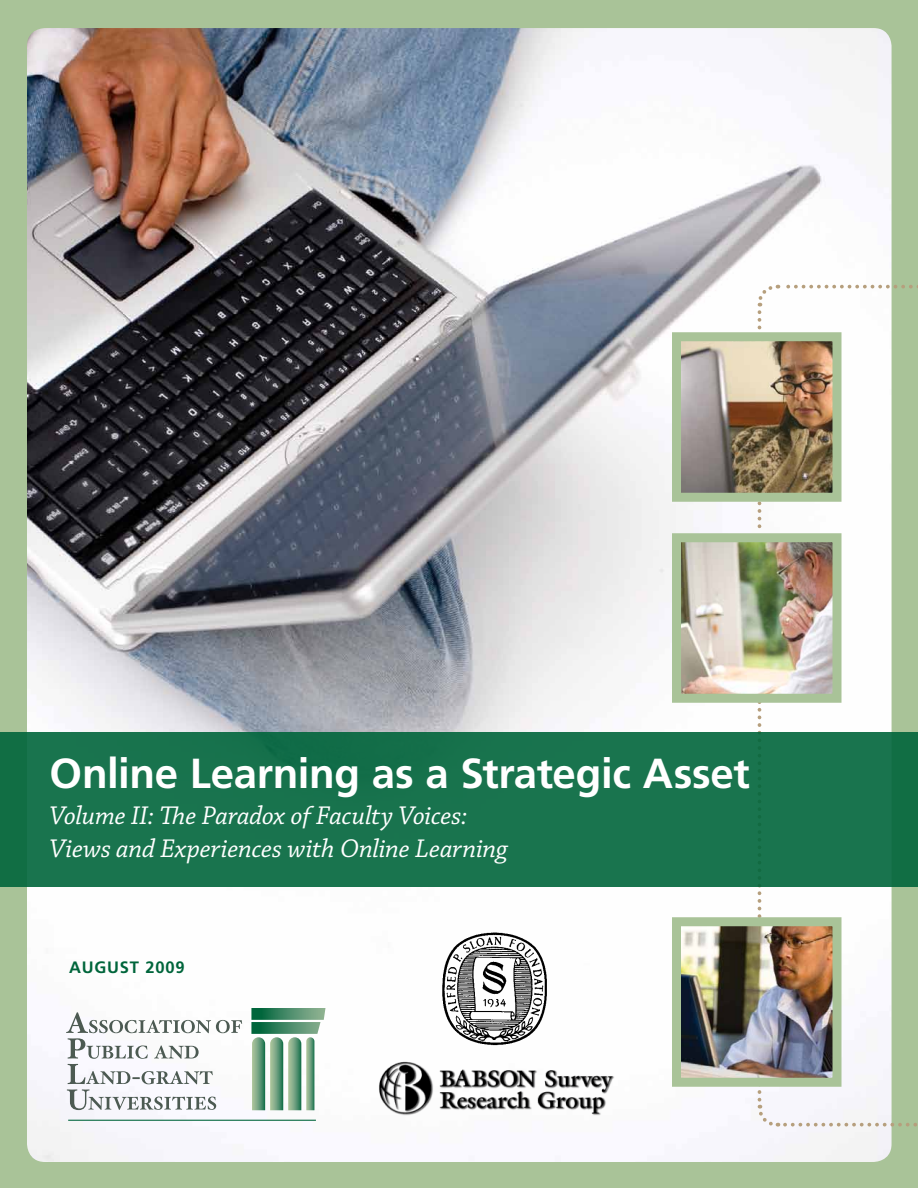
<style>
.page{position:relative;width:918px;height:1188px;background:#a9c398}
.page>*{position:absolute;margin:0;border:0;box-sizing:border-box;transform-origin:0 0}
.t1{font:700 42px "Frutiger";letter-spacing:-.01em;color:#fff}
.t2{font:italic 27px/33px "Chaparral Pro";letter-spacing:-.005em;color:#fff}
.t3{font:700 16.5px "Frutiger";letter-spacing:.05em;color:#00653b}
</style>
<div class="page">
<img style="left:27px;top:28px;width:865px;height:1134px">
<svg style="left:251px;top:1008px;width:75px;height:102px"></svg>
<svg style="left:66px;top:1012px;width:176px;height:98px"></svg>
<hr style="left:68px;top:1120px;width:248px;height:1px;background:#00653b">
<svg style="left:755px;top:283px;width:163px;height:248px"></svg>
<svg style="left:785px;top:1123px;width:133px;height:4px"></svg>
<svg style="left:756px;top:703px;width:22px;height:426px"></svg>
<img style="left:682px;top:543px;width:150px;height:150px">
<div style="left:672px;top:533px;width:170px;height:170px;border:9px solid #a9c398"></div>
<img style="left:682px;top:927px;width:150px;height:150px">
<div style="left:672px;top:917px;width:170px;height:170px;border:9px solid #a9c398"></div>
<img style="left:682px;top:342px;width:150px;height:150px">
<div style="left:672px;top:332px;width:170px;height:170px;border:9px solid #a9c398"></div>
<div style="left:0;top:733px;width:918px;height:154px;background:#19744e"></div>
<img style="left:372px;top:1058px;width:247px;height:63px">
<img style="left:440px;top:930px;width:112px;height:117px">
<h1 class="t1" style="left:50px;top:749px;width:702px">Online Learning as a Strategic Asset</h1>
<p class="t2" style="left:50px;top:801px;width:460px">Volume II: The Paradox of Faculty Voices:<br>Views and Experiences with Online Learning</p>
<p class="t3" style="left:69px;top:958px;width:117px">August 2009</p>
</div>
